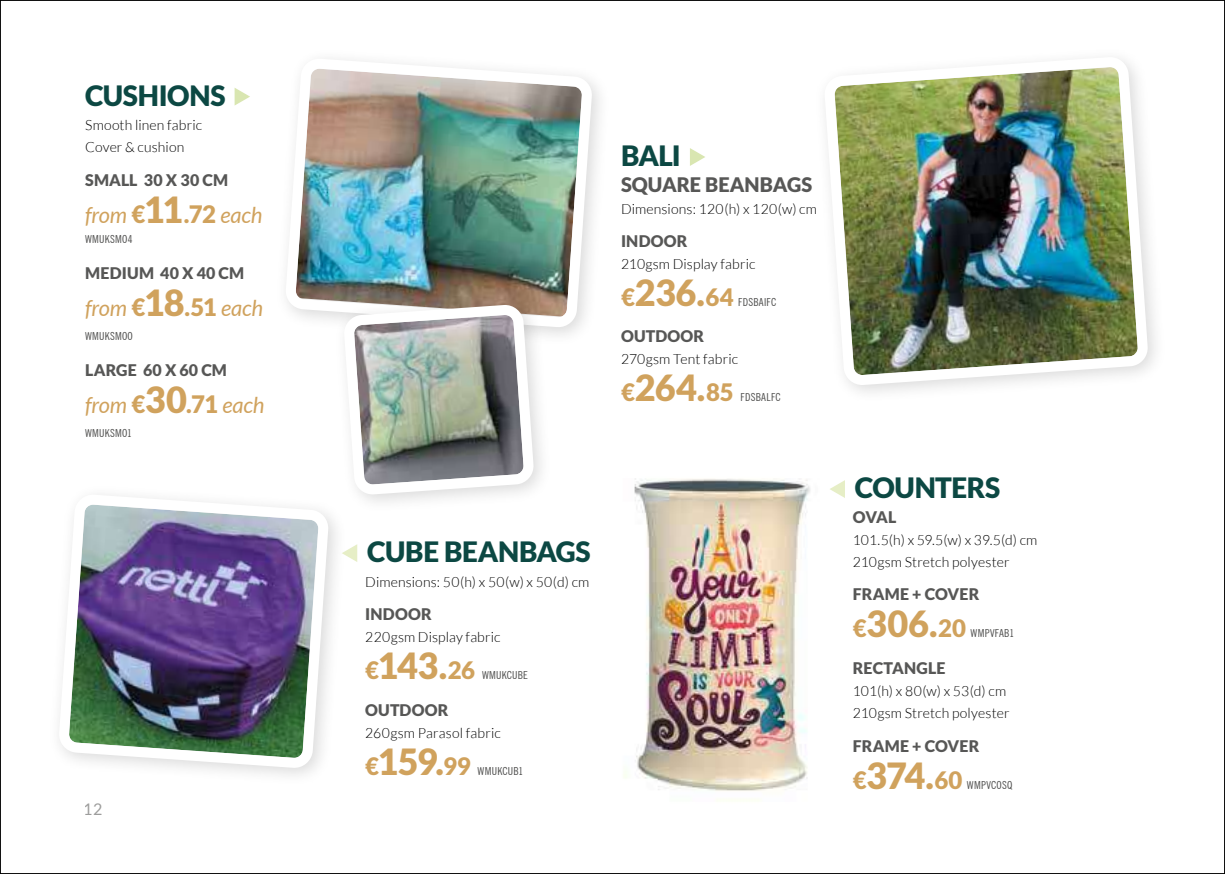
<style>
.page{position:relative;width:1225px;height:874px;background:#fff}
.page>*{position:absolute;margin:0;border:0;box-sizing:border-box;transform-origin:0 0}
.t1{font:900 28px "Lato";letter-spacing:-.015em;color:#0c4843}
.t2{font:italic 22px "Lato";letter-spacing:-.005em;color:#d0a25d}
.t3{font:900 20px "Lato";color:#575756}
.t4{font:900 16px "Lato";letter-spacing:.015em;color:#575756}
.t5{font:16px "Lato";color:#9d9d9c}
.t6{font:300 14px/22px "Lato";letter-spacing:.01em;color:#000}
.t7{font:condensed 11px "News Gothic BT";letter-spacing:.025em;color:#4a4a49}
.s1{font-weight:900;font-style:normal;font-size:24px}
.s2{font-weight:900;font-style:normal;font-size:36px}
.s3{font-family:"Lato";font-weight:900;font-stretch:normal;font-size:24px;color:#d0a25d}
.s4{font-family:"Lato";font-weight:900;font-stretch:normal;font-size:36px;color:#d0a25d}
</style>
<div class="page">
<img style="left:829px;top:58px;width:319px;height:327px">
<img style="left:59px;top:495px;width:275px;height:278px">
<img style="left:623px;top:478px;width:222px;height:323px">
<svg style="left:235px;top:88px;width:15px;height:17px"></svg>
<svg style="left:829px;top:480px;width:16px;height:17px"></svg>
<svg style="left:342px;top:544px;width:15px;height:17px"></svg>
<svg style="left:690px;top:148px;width:15px;height:18px"></svg>
<img style="left:286px;top:59px;width:312px;height:274px">
<div style="left:333px;top:293px;width:219px;height:220px;background:#000;opacity:.15"></div>
<img style="left:349px;top:304px;width:185px;height:190px">
<h1 class="t1" style="left:85px;top:79px;width:142px">CUSHIONS</h1>
<p class="t6" style="left:85px;top:114px;width:119px">Smooth linen fabric<br>Cover &amp; cushion</p>
<p class="t4" style="left:85px;top:170px;width:144px">SMALL 30 X 30 CM</p>
<h2 class="t2" style="left:85px;top:202px;width:179px">from <span class="s1">€</span><span class="s2">11</span><span class="s1">.72</span> each</h2>
<p class="t7" style="left:85px;top:232px;width:49px">WMUKSMO4</p>
<p class="t4" style="left:85px;top:264px;width:161px">MEDIUM 40 X 40 CM</p>
<h2 class="t2" style="left:85px;top:296px;width:180px">from <span class="s1">€</span><span class="s2">18</span><span class="s1">.51</span> each</h2>
<p class="t7" style="left:85px;top:329px;width:49px">WMUKSMOO</p>
<p class="t4" style="left:85px;top:361px;width:143px">LARGE 60 X 60 CM</p>
<h2 class="t2" style="left:85px;top:393px;width:181px">from <span class="s1">€</span><span class="s2">30</span><span class="s1">.71</span> each</h2>
<p class="t7" style="left:85px;top:426px;width:48px">WMUKSMO1</p>
<p class="t5" style="left:84px;top:799px;width:20px">12</p>
<h1 class="t1" style="left:621px;top:139px;width:61px">BALI</h1>
<h3 class="t3" style="left:621px;top:172px;width:193px">SQUARE BEANBAGS</h3>
<p class="t6" style="left:621px;top:197px;width:197px">Dimensions: 120(h) x 120(w) cm</p>
<p class="t4" style="left:621px;top:232px;width:68px">INDOOR</p>
<p class="t6" style="left:621px;top:253px;width:136px">210gsm Display fabric</p>
<p class="t7" style="left:621px;top:295px;width:157px"><span class="s3">€</span><span class="s4">236.</span><span class="s3">64</span> FDSBAIFC</p>
<p class="t4" style="left:621px;top:327px;width:85px">OUTDOOR</p>
<p class="t6" style="left:621px;top:348px;width:119px">270gsm Tent fabric</p>
<p class="t7" style="left:621px;top:390px;width:161px"><span class="s3">€</span><span class="s4">264.</span><span class="s3">85</span> FDSBALFC</p>
<h1 class="t1" style="left:367px;top:535px;width:225px">CUBE BEANBAGS</h1>
<p class="t6" style="left:365px;top:570px;width:226px">Dimensions: 50(h) x 50(w) x 50(d) cm</p>
<p class="t4" style="left:365px;top:604px;width:68px">INDOOR</p>
<p class="t6" style="left:365px;top:626px;width:137px">220gsm Display fabric</p>
<p class="t7" style="left:365px;top:668px;width:164px"><span class="s3">€</span><span class="s4">143.</span><span class="s3">26</span> WMUKCUBE</p>
<p class="t4" style="left:365px;top:700px;width:85px">OUTDOOR</p>
<p class="t6" style="left:365px;top:721px;width:137px">260gsm Parasol fabric</p>
<p class="t7" style="left:365px;top:763px;width:159px"><span class="s3">€</span><span class="s4">159.</span><span class="s3">99</span> WMUKCUB1</p>
<h1 class="t1" style="left:855px;top:471px;width:147px">COUNTERS</h1>
<p class="t4" style="left:853px;top:507px;width:45px">OVAL</p>
<p class="t6" style="left:853px;top:528px;width:186px">101.5(h) x 59.5(w) x 39.5(d) cm<br>210gsm Stretch polyester</p>
<p class="t4" style="left:853px;top:584px;width:128px">FRAME + COVER</p>
<p class="t7" style="left:853px;top:626px;width:163px"><span class="s3">€</span><span class="s4">306.</span><span class="s3">20</span> WMPVFAB1</p>
<p class="t4" style="left:853px;top:658px;width:94px">RECTANGLE</p>
<p class="t6" style="left:853px;top:680px;width:158px">101(h) x 80(w) x 53(d) cm<br>210gsm Stretch polyester</p>
<p class="t4" style="left:853px;top:736px;width:128px">FRAME + COVER</p>
<p class="t7" style="left:853px;top:777px;width:161px"><span class="s3">€</span><span class="s4">374.</span><span class="s3">60</span> WMPVCOSQ</p>
</div>
